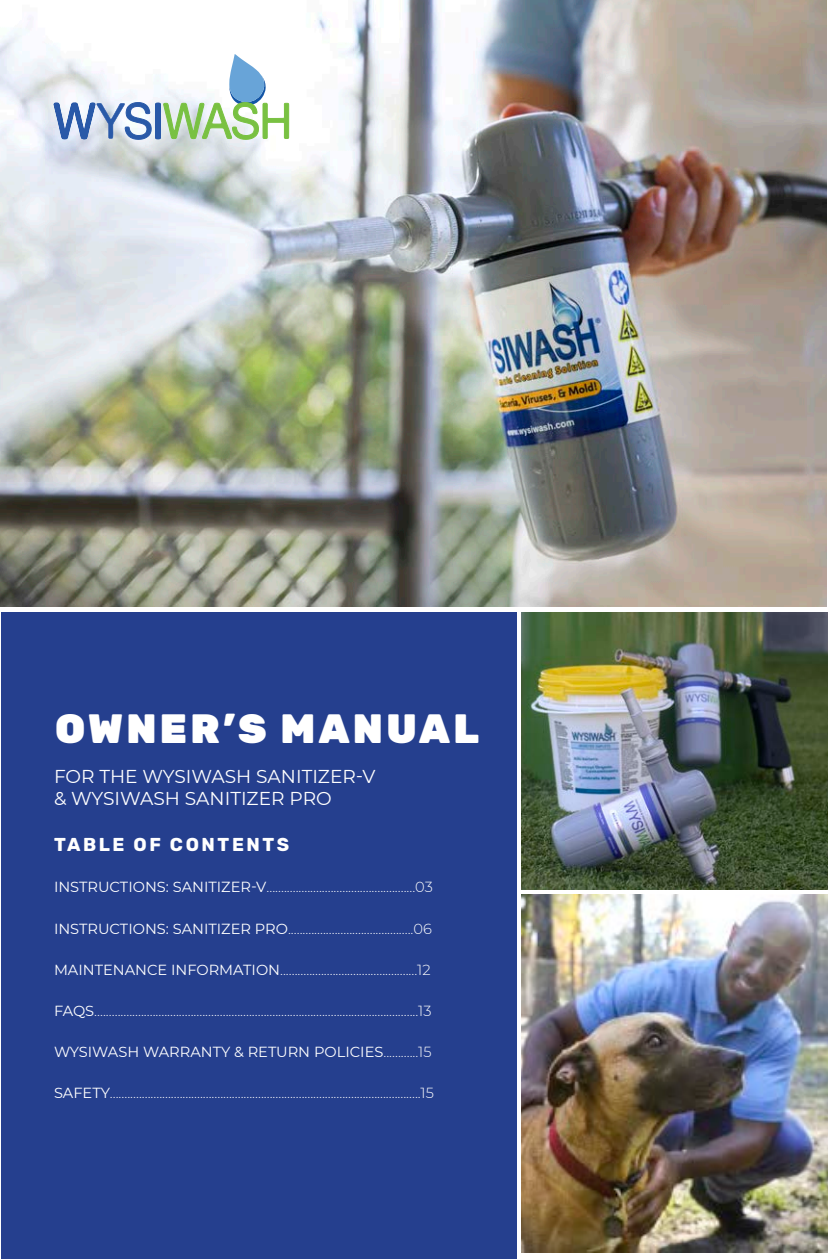
<style>
.page{position:relative;width:828px;height:1260px;background:#fff}
.page>*{position:absolute;margin:0;border:0;box-sizing:border-box;transform-origin:0 0}
.Paragraph_Style_1{font:900 40.8px "Rubik";letter-spacing:.08em;color:#fff}
.Paragraph_Style_1-2{font:18.6px "Montserrat";color:#fff}
.TOC_title{font:700 18.6px "Rubik";letter-spacing:.14em;color:#fff}
.TOC_title-2{font:300 14.6px "Montserrat";color:#fff}
.TOC_title-3{font:14.6px "Montserrat";color:#fff}
.s1{font-weight:400}
.s2{font-weight:300}
</style>
<div class="page">
<img style="left:521px;top:613px;width:307px;height:276px">
<img style="left:522px;top:895px;width:306px;height:358px">
<div style="left:1px;top:613px;width:515px;height:646px;background:#253f8e"></div>
<img style="left:0;top:0;width:827px;height:607px">
<svg style="left:54px;top:54px;width:235px;height:86px"></svg>
<p class="Paragraph_Style_1" style="left:55px;top:704px;width:425px">OWNER’S MANUAL</p>
<p class="Paragraph_Style_1-2" style="left:54px;top:763px;width:323px">FOR THE WYSIWASH SANITIZER-V</p>
<p class="Paragraph_Style_1-2" style="left:54px;top:786px;width:279px">&amp; WYSIWASH SANITIZER PRO</p>
<p class="TOC_title" style="left:54px;top:834px;width:237px">TABLE OF CONTENTS</p>
<p class="TOC_title-2" style="left:54px;top:877px;width:380px"><span class="s1">INSTRUCTIONS: SANITIZER-V</span>...................................................03</p>
<p class="TOC_title-2" style="left:54px;top:918px;width:379px"><span class="s1">INSTRUCTIONS: SANITIZER PRO</span>...........................................06</p>
<p class="TOC_title-2" style="left:54px;top:960px;width:378px"><span class="s1">MAINTENANCE INFORMATION</span>...............................................12</p>
<p class="TOC_title-2" style="left:54px;top:1001px;width:379px"><span class="s1">FAQS</span>...............................................................................................................13</p>
<p class="TOC_title-3" style="left:54px;top:1042px;width:379px">WYSIWASH WARRANTY &amp; RETURN POLICIES<span class="s2">............15</span></p>
<p class="TOC_title-2" style="left:54px;top:1083px;width:381px"><span class="s1">SAFETY</span>...........................................................................................................15</p>
</div>
